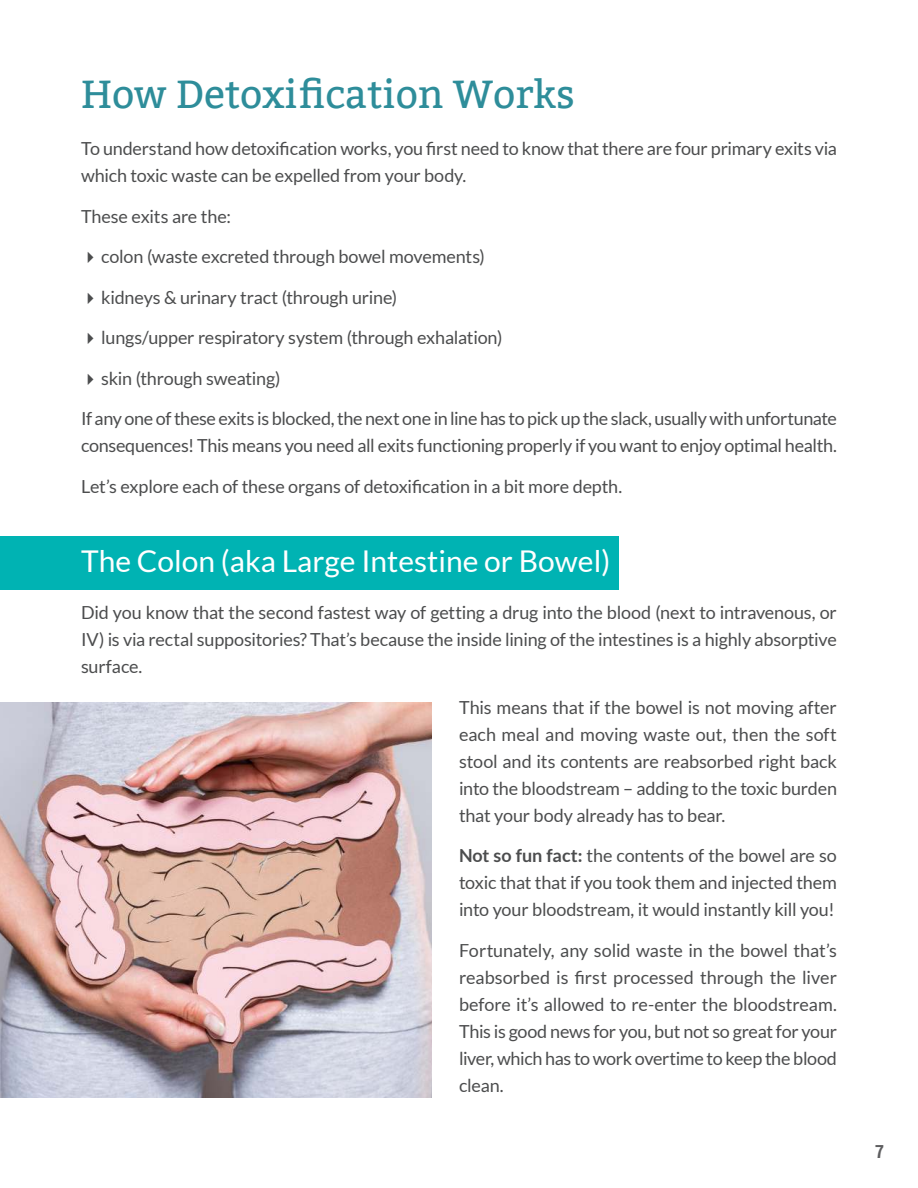
<style>
.page{position:relative;width:918px;height:1188px;background:#fff}
.page>*{position:absolute;margin:0;border:0;box-sizing:border-box;transform-origin:0 0}
.t1{font:39px "Bitter";color:#2e8d9a}
.t2{font:30px "Lato";color:#fff}
.t3{font:18px/27px "Lato";letter-spacing:-.015em;color:#4c4d4e;text-align:justify}
.t4{font:700 18px "Roboto Condensed";color:#5e5e60}
.s1{font-weight:700}
</style>
<div class="page">
<div style="left:0;top:536px;width:619px;height:53px;background:#00b3b3"></div>
<img style="left:0;top:702px;width:432px;height:395px">
<h1 class="t1" style="left:81px;top:71px;width:495px">How Detoxification Works</h1>
<p class="t3" style="left:81px;top:135px;width:758px">To understand how detoxification works, you first need to know that there are four primary exits via which toxic waste can be expelled from your body.</p>
<p class="t3" style="left:81px;top:204px;width:152px">These exits are the:</p>
<p class="t3" style="left:101px;top:244px;width:385px">colon (waste excreted through bowel movements)</p>
<p class="t3" style="left:101px;top:285px;width:298px">kidneys &amp; urinary tract (through urine)</p>
<p class="t3" style="left:101px;top:325px;width:403px">lungs/upper respiratory system (through exhalation)</p>
<p class="t3" style="left:101px;top:366px;width:181px">skin (through sweating)</p>
<p class="t3" style="left:81px;top:406px;width:758px">If any one of these exits is blocked, the next one in line has to pick up the slack, usually with unfortunate consequences! This means you need all exits functioning properly if you want to enjoy optimal health.</p>
<p class="t3" style="left:81px;top:473px;width:543px">Let’s explore each of these organs of detoxification in a bit more depth.</p>
<h2 class="t2" style="left:81px;top:549px;width:531px">The Colon (aka Large Intestine or Bowel)</h2>
<p class="t3" style="left:81px;top:601px;width:757px">Did you know that the second fastest way of getting a drug into the blood (next to intravenous, or IV) is via rectal suppositories? That’s because the inside lining of the intestines is a highly absorptive surface.</p>
<p class="t3" style="left:459px;top:695px;width:380px">This means that if the bowel is not moving after each meal and moving waste out, then the soft stool and its contents are reabsorbed right back into the bloodstream – adding to the toxic burden that your body already has to bear.</p>
<p class="t3" style="left:459px;top:844px;width:380px"><span class="s1">Not so fun fact:</span> the contents of the bowel are so toxic that that if you took them and injected them into your bloodstream, it would instantly kill you!</p>
<p class="t3" style="left:459px;top:938px;width:380px">Fortunately, any solid waste in the bowel that’s reabsorbed is first processed through the liver before it’s allowed to re-enter the bloodstream.<br>This is good news for you, but not so great for your liver, which has to work overtime to keep the blood clean.</p>
<p class="t4" style="left:875px;top:1141px;width:10px">7</p>
</div>
